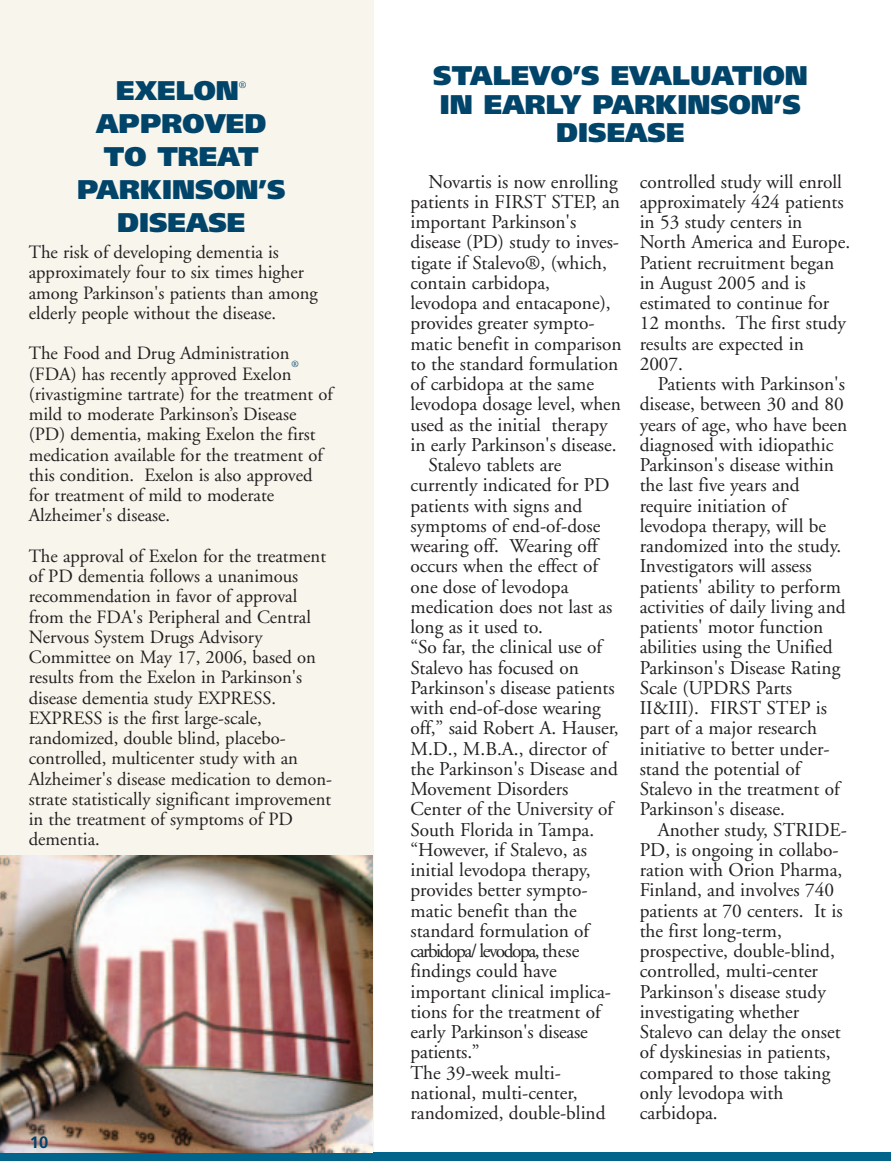
<style>
.page{position:relative;width:891px;height:1161px;background:#fff}
.page>*{position:absolute;margin:0;border:0;box-sizing:border-box;transform-origin:0 0}
.t1{font:900 27px/33px "Frutiger";color:#00446a;text-align:center}
.t2{font:19.5px/20.2px "Adobe Garamond";color:#231f20}
.t3{font:19.5px "Adobe Garamond";letter-spacing:-.075em;color:#231f20}
.t4{font:18.75px/20.2px "Adobe Garamond";color:#231f20}
.t5{font:700 16.5px "Frutiger";color:#00446a}
.t6{font:9.75px "Adobe Garamond";color:#00446a}
.t7{font:9.3px "Adobe Garamond";color:#00446a}
</style>
<div class="page">
<div style="left:0;top:1152px;width:891px;height:9px;background:#01648a"></div>
<div style="left:0;top:0;width:374px;height:1152px;background:#f8f5ec"></div>
<img style="left:0;top:855px;width:373px;height:297px">
<h1 class="t1" style="left:116px;top:77px;width:124px">EXELON</h1>
<p class="t6" style="left:239px;top:81px;width:9px">®</p>
<h1 class="t1" style="left:77px;top:110px;width:210px">APPROVED<br>TO TREAT<br>PARKINSON’S<br>DISEASE</h1>
<p class="t4" style="left:29px;top:244px;width:290px">The risk of developing dementia is approximately four to six times higher among Parkinson's patients than among elderly people without the disease.</p>
<p class="t4" style="left:29px;top:345px;width:264px">The Food and Drug Administration (FDA) has recently approved Exelon</p>
<p class="t7" style="left:291px;top:361px;width:9px">®</p>
<p class="t4" style="left:29px;top:385px;width:306px">(rivastigmine tartrate) for the treatment of mild to moderate Parkinson’s Disease (PD) dementia, making Exelon the first medication available for the treatment of this condition. Exelon is also approved for treatment of mild to moderate Alzheimer's disease.</p>
<p class="t4" style="left:29px;top:547px;width:305px">The approval of Exelon for the treatment of PD dementia follows a unanimous recommendation in favor of approval from the FDA's Peripheral and Central Nervous System Drugs Advisory Committee on May 17, 2006, based on results from the Exelon in Parkinson's disease dementia study EXPRESS.<br>EXPRESS is the first large-scale, randomized, double blind, placebo&shy;controlled, multicenter study with an Alzheimer's disease medication to demon&shy;strate statistically significant improvement in the treatment of symptoms of PD dementia.</p>
<p class="t5" style="left:30px;top:1136px;width:20px">10</p>
<h1 class="t1" style="left:433px;top:64px;width:376px;line-height:28.5px">STALEVO’S EVALUATION<br>IN EARLY PARKINSON’S<br>DISEASE</h1>
<p class="t2" style="left:428px;top:173px;width:191px">Novartis is now enrolling</p>
<p class="t2" style="left:410px;top:193px;width:211px">patients in FIRST STEP, an</p>
<p class="t2" style="left:410px;top:214px;width:167px">important Parkinson's</p>
<p class="t2" style="left:410px;top:234px;width:210px">disease (PD) study to inves-</p>
<p class="t2" style="left:410px;top:254px;width:198px">tigate if Stalevo®, (which,</p>
<p class="t2" style="left:410px;top:274px;width:141px">contain carbidopa,</p>
<p class="t2" style="left:410px;top:295px;width:202px">levodopa and entacapone),</p>
<p class="t2" style="left:410px;top:315px;width:186px">provides greater sympto-</p>
<p class="t2" style="left:410px;top:335px;width:213px">matic benefit in comparison</p>
<p class="t2" style="left:410px;top:355px;width:209px">to the standard formulation</p>
<p class="t2" style="left:410px;top:376px;width:185px">of carbidopa at the same</p>
<p class="t2" style="left:410px;top:396px;width:212px">levodopa dosage level, when</p>
<p class="t2" style="left:410px;top:416px;width:199px">used as the initial therapy</p>
<p class="t2" style="left:410px;top:436px;width:208px">in early Parkinson's disease.</p>
<p class="t2" style="left:428px;top:457px;width:134px">Stalevo tablets are</p>
<p class="t2" style="left:410px;top:477px;width:200px">currently indicated for PD</p>
<p class="t2" style="left:410px;top:497px;width:173px">patients with signs and</p>
<p class="t2" style="left:410px;top:517px;width:191px">symptoms of end-of-dose</p>
<p class="t2" style="left:410px;top:538px;width:189px">wearing off. Wearing off</p>
<p class="t2" style="left:410px;top:558px;width:189px">occurs when the effect of</p>
<p class="t2" style="left:410px;top:578px;width:159px">one dose of levodopa</p>
<p class="t2" style="left:410px;top:598px;width:204px">medication does not last as</p>
<p class="t2" style="left:410px;top:619px;width:134px">long as it used to.</p>
<p class="t2" style="left:410px;top:639px;width:193px">“So far, the clinical use of</p>
<p class="t2" style="left:410px;top:659px;width:170px">Stalevo has focused on</p>
<p class="t2" style="left:410px;top:679px;width:206px">Parkinson's disease patients</p>
<p class="t2" style="left:410px;top:700px;width:192px">with end-of-dose wearing</p>
<p class="t2" style="left:410px;top:720px;width:210px">off,” said Robert A. Hauser,</p>
<p class="t2" style="left:410px;top:740px;width:198px">M.D., M.B.A., director of</p>
<p class="t2" style="left:410px;top:760px;width:209px">the Parkinson's Disease and</p>
<p class="t2" style="left:410px;top:781px;width:159px">Movement Disorders</p>
<p class="t2" style="left:410px;top:801px;width:204px">Center of the University of</p>
<p class="t2" style="left:410px;top:821px;width:185px">South Florida in Tampa.</p>
<p class="t2" style="left:410px;top:841px;width:178px">“However, if Stalevo, as</p>
<p class="t2" style="left:410px;top:862px;width:182px">initial levodopa therapy,</p>
<p class="t2" style="left:410px;top:882px;width:179px">provides better sympto-</p>
<p class="t2" style="left:410px;top:902px;width:168px">matic benefit than the</p>
<p class="t2" style="left:410px;top:922px;width:180px">standard formulation of</p>
<p class="t3" style="left:410px;top:943px;width:170px">carbidopa/ levodopa, these</p>
<p class="t2" style="left:410px;top:963px;width:148px">findings could have</p>
<p class="t2" style="left:410px;top:983px;width:202px">important clinical implica-</p>
<p class="t2" style="left:410px;top:1003px;width:192px">tions for the treatment of</p>
<p class="t2" style="left:410px;top:1024px;width:179px">early Parkinson's disease</p>
<p class="t2" style="left:410px;top:1044px;width:71px">patients.”</p>
<p class="t2" style="left:410px;top:1064px;width:152px">The 39-week multi-</p>
<p class="t2" style="left:410px;top:1084px;width:169px">national, multi-center,</p>
<p class="t2" style="left:410px;top:1105px;width:197px">randomized, double-blind</p>
<p class="t2" style="left:640px;top:173px;width:212px">controlled study will enroll approximately 424 patients in 53 study centers in<br>North America and Europe.<br>Patient recruitment began in August 2005 and is estimated to continue for<br>12 months. The first study results are expected in<br>2007.</p>
<p class="t2" style="left:640px;top:376px;width:209px;text-indent:18px">Patients with Parkinson's disease, between 30 and 80 years of age, who have been diagnosed with idiopathic<br>Parkinson's disease within the last five years and require initiation of levodopa therapy, will be randomized into the study.<br>Investigators will assess patients' ability to perform activities of daily living and patients' motor function abilities using the Unified<br>Parkinson's Disease Rating<br>Scale (UPDRS Parts<br>II&amp;III). FIRST STEP is part of a major research initiative to better under&shy;stand the potential of<br>Stalevo in the treatment of<br>Parkinson's disease.</p>
<p class="t2" style="left:640px;top:821px;width:209px;text-indent:18px">Another study, STRIDE-<br>PD, is ongoing in collabo&shy;ration with Orion Pharma,<br>Finland, and involves 740 patients at 70 centers. It is the first long-term, prospective, double-blind, controlled, multi-center<br>Parkinson's disease study investigating whether<br>Stalevo can delay the onset of dyskinesias in patients, compared to those taking only levodopa with carbidopa.</p>
</div>
